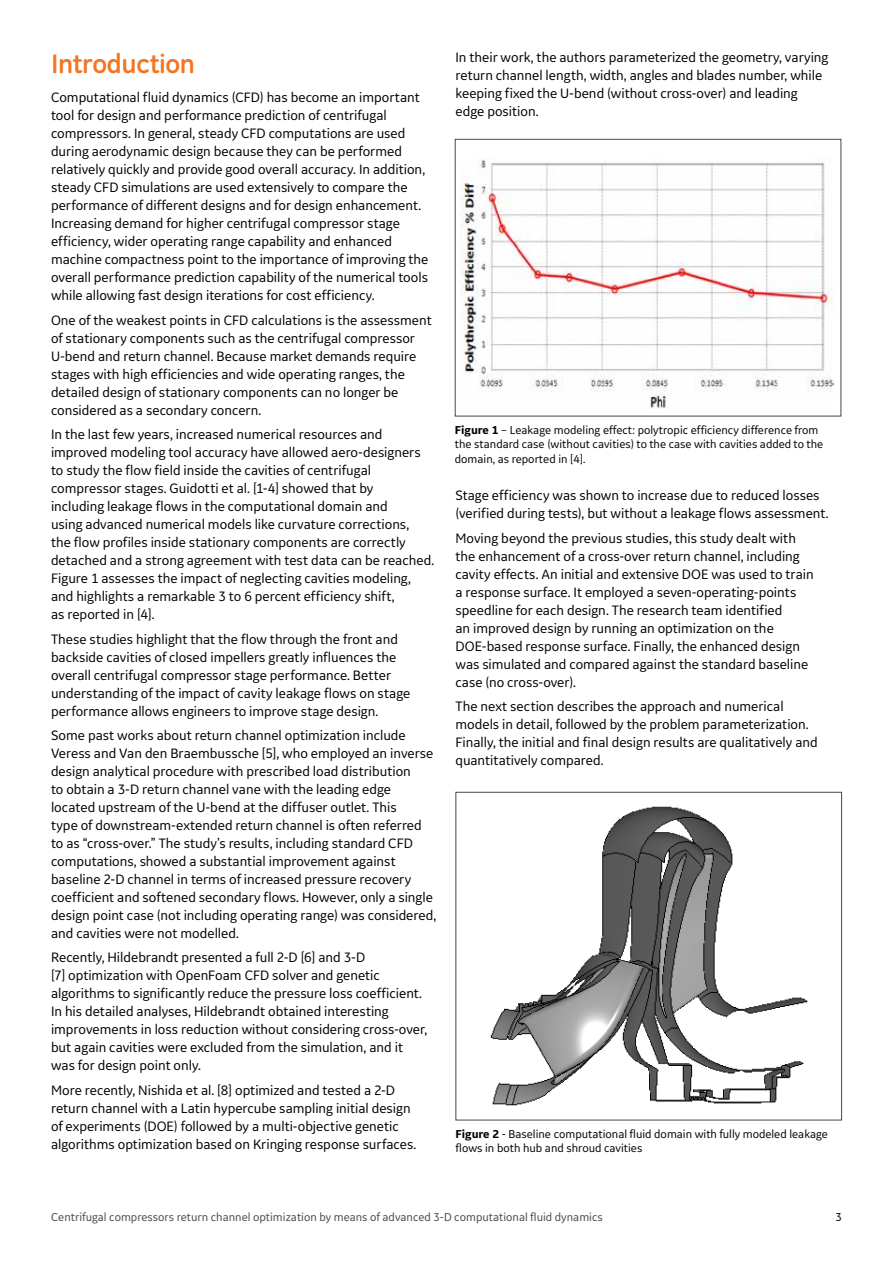
<style>
.page{position:relative;width:893px;height:1263px;background:#fff}
.page>*{position:absolute;margin:0;border:0;box-sizing:border-box;transform-origin:0 0}
.t1{font:700 27px "GE Inspira";letter-spacing:-.015em;color:#f47521}
.t2{font:14.25px/18px "GE Inspira Sans";color:#000}
.t3{font:12px/14.2px "GE Inspira Sans";color:#000}
.t4{font:12px "GE Inspira Sans";color:#48484a}
.s1{font-weight:700}
</style>
<div class="page">
<img style="left:460px;top:159px;width:373px;height:250px">
<div style="left:455px;top:139px;width:386px;height:277px;border:1px solid #48484a"></div>
<img style="left:490px;top:806px;width:318px;height:300px">
<div style="left:455px;top:792px;width:387px;height:328px;border:1px solid #48484a"></div>
<h1 class="t1" style="left:51px;top:46px;width:146px">Introduction</h1>
<p class="t2" style="left:51px;top:88px;width:379px">Computational fluid dynamics (CFD) has become an important tool for design and performance prediction of centrifugal compressors. In general, steady CFD computations are used during aerodynamic design because they can be performed relatively quickly and provide good overall accuracy. In addition, steady CFD simulations are used extensively to compare the performance of different designs and for design enhancement.<br>Increasing demand for higher centrifugal compressor stage efficiency, wider operating range capability and enhanced machine compactness point to the importance of improving the overall performance prediction capability of the numerical tools while allowing fast design iterations for cost efficiency.</p>
<p class="t2" style="left:51px;top:311px;width:382px">One of the weakest points in CFD calculations is the assessment of stationary components such as the centrifugal compressor U-bend and return channel. Because market demands require stages with high efficiencies and wide operating ranges, the detailed design of stationary components can no longer be considered as a secondary concern.</p>
<p class="t2" style="left:51px;top:425px;width:385px">In the last few years, increased numerical resources and improved modeling tool accuracy have allowed aero-designers to study the flow field inside the cavities of centrifugal compressor stages. Guidotti et al. [1-4] showed that by<br>including leakage flows in the computational domain and<br>using advanced numerical models like curvature corrections,<br>the flow profiles inside stationary components are correctly detached and a strong agreement with test data can be reached.<br>Figure 1 assesses the impact of neglecting cavities modeling, and highlights a remarkable 3 to 6 percent efficiency shift,<br>as reported in [4].</p>
<p class="t2" style="left:51px;top:629px;width:361px">These studies highlight that the flow through the front and backside cavities of closed impellers greatly influences the overall centrifugal compressor stage performance. Better understanding of the impact of cavity leakage flows on stage performance allows engineers to improve stage design.</p>
<p class="t2" style="left:51px;top:726px;width:387px">Some past works about return channel optimization include Veress and Van den Braembussche [5], who employed an inverse design analytical procedure with prescribed load distribution<br>to obtain a 3-D return channel vane with the leading edge located upstream of the U-bend at the diffuser outlet. This<br>type of downstream-extended return channel is often referred to as “cross-over.” The study’s results, including standard CFD computations, showed a substantial improvement against baseline 2-D channel in terms of increased pressure recovery coefficient and softened secondary flows. However, only a single design point case (not including operating range) was considered, and cavities were not modelled.</p>
<p class="t2" style="left:51px;top:948px;width:378px">Recently, Hildebrandt presented a full 2-D [6] and 3-D<br>[7] optimization with OpenFoam CFD solver and genetic algorithms to significantly reduce the pressure loss coefficient.<br>In his detailed analyses, Hildebrandt obtained interesting improvements in loss reduction without considering cross-over, but again cavities were excluded from the simulation, and it was for design point only.</p>
<p class="t2" style="left:51px;top:1080px;width:367px">More recently, Nishida et al. [8] optimized and tested a 2-D return channel with a Latin hypercube sampling initial design of experiments (DOE) followed by a multi-objective genetic algorithms optimization based on Kringing response surfaces.</p>
<p class="t2" style="left:455px;top:48px;width:374px">In their work, the authors parameterized the geometry, varying return channel length, width, angles and blades number, while keeping fixed the U-bend (without cross-over) and leading edge position.</p>
<p class="t3" style="left:455px;top:423px;width:370px"><span class="s1">Figure 1</span> – Leakage modeling effect: polytropic efficiency difference from the standard case (without cavities) to the case with cavities added to the domain, as reported in [4].</p>
<p class="t2" style="left:455px;top:486px;width:375px">Stage efficiency was shown to increase due to reduced losses (verified during tests), but without a leakage flows assessment.</p>
<p class="t2" style="left:455px;top:529px;width:360px">Moving beyond the previous studies, this study dealt with the enhancement of a cross-over return channel, including cavity effects. An initial and extensive DOE was used to train a response surface. It employed a seven-operating-points speedline for each design. The research team identified<br>an improved design by running an optimization on the DOE-based response surface. Finally, the enhanced design was simulated and compared against the standard baseline case (no cross-over).</p>
<p class="t2" style="left:455px;top:697px;width:364px">The next section describes the approach and numerical models in detail, followed by the problem parameterization.<br>Finally, the initial and final design results are qualitatively and quantitatively compared.</p>
<p class="t3" style="left:455px;top:1127px;width:374px"><span class="s1">Figure 2</span> - Baseline computational fluid domain with fully modeled leakage flows in both hub and shroud cavities</p>
<p class="t4" style="left:51px;top:1210px;width:553px">Centrifugal compressors return channel optimization by means of advanced 3-D computational fluid dynamics</p>
<p class="t3" style="left:836px;top:1210px;width:8px">3</p>
</div>
